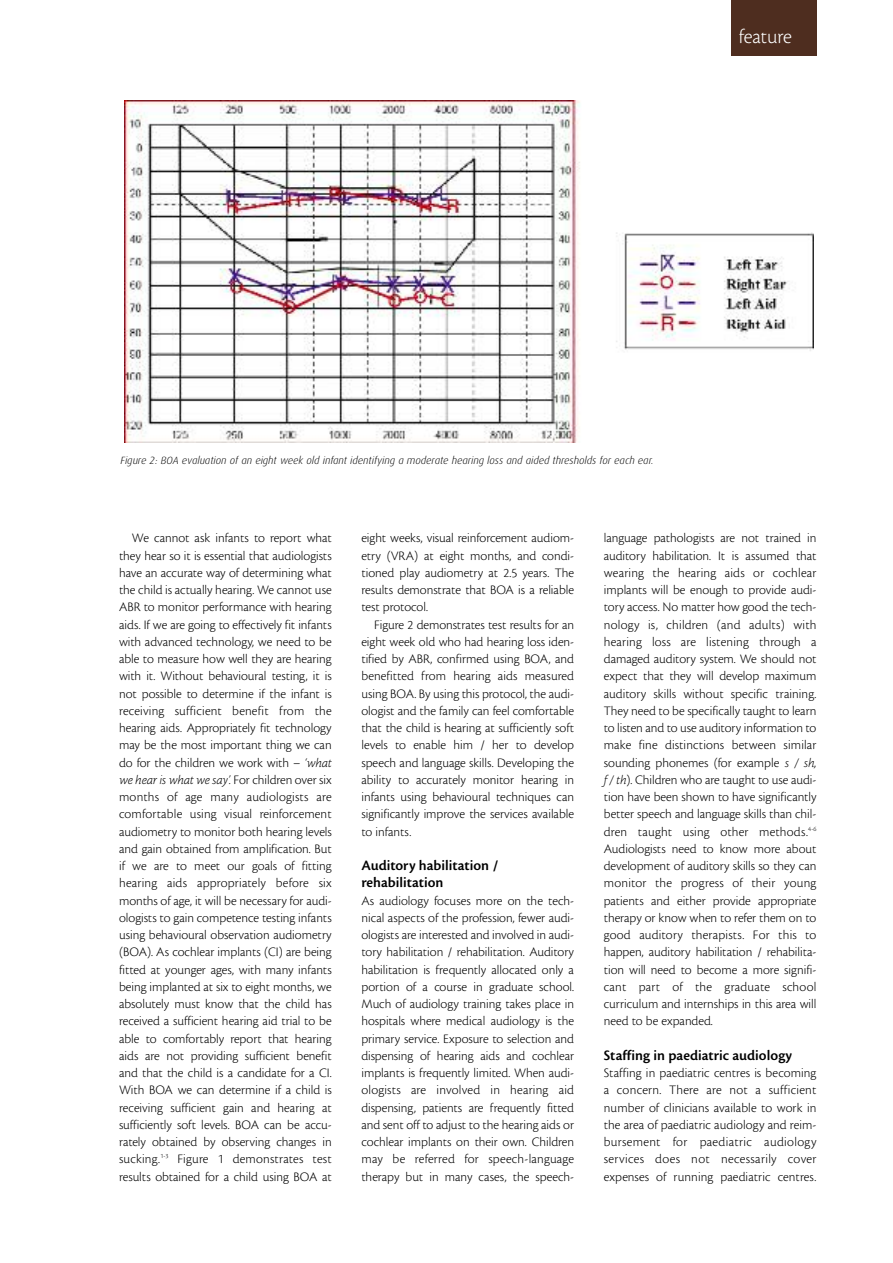
<style>
.page{position:relative;width:893px;height:1263px;background:#fff}
.page>*{position:absolute;margin:0;border:0;box-sizing:border-box;transform-origin:0 0}
.t1{font:300 21px "Cronos";letter-spacing:-.01em;color:#fff}
.t2{font:600 15px/17.2px "Cronos";color:#000}
.t3{font:300 13.5px/17.2px "Cronos";color:#000;text-align:justify}
.t4{font:italic 300 10.5px "Dax";color:#000}
.s1{font-style:italic}
</style>
<div class="page">
<div style="left:731px;top:0;width:85px;height:55px;background:#4e2d1f"></div>
<img style="left:124px;top:101px;width:690px;height:341px">
<h1 class="t1" style="left:739px;top:28px;width:55px">feature</h1>
<p class="t4" style="left:121px;top:454px;width:534px">Figure 2: BOA evaluation of an eight week old infant identifying a moderate hearing loss and aided thresholds for each ear.</p>
<p class="t3" style="left:119px;top:530px;width:214px;text-indent:13px">We cannot ask infants to report what they hear so it is essential that audiologists have an accurate way of determining what the child is actually hearing. We cannot use ABR to monitor performance with hearing aids. If we are going to effectively fit infants with advanced technology, we need to be able to measure how well they are hearing with it. Without behavioural testing, it is not possible to determine if the infant is receiving sufficient benefit from the hearing aids. Appropriately fit technology may be the most important thing we can do for the children we work with – <span class="s1">‘what we hear is what we say’.</span> For children over six months of age many audiologists are comfortable using visual reinforcement audiometry to monitor both hearing levels and gain obtained from amplification. But if we are to meet our goals of fitting hearing aids appropriately before six months of age, it will be necessary for audi&shy;ologists to gain competence testing infants using behavioural observation audiometry (BOA). As cochlear implants (CI) are being fitted at younger ages, with many infants being implanted at six to eight months, we absolutely must know that the child has received a sufficient hearing aid trial to be able to comfortably report that hearing aids are not providing sufficient benefit and that the child is a candidate for a CI.<br>With BOA we can determine if a child is receiving sufficient gain and hearing at sufficiently soft levels. BOA can be accu&shy;rately obtained by observing changes in sucking.<sup>1-3</sup> Figure 1 demonstrates test results obtained for a child using BOA at</p>
<p class="t3" style="left:361px;top:530px;width:214px">eight weeks, visual reinforcement audiom&shy;etry (VRA) at eight months, and condi&shy;tioned play audiometry at 2.5 years. The results demonstrate that BOA is a reliable test protocol.</p>
<p class="t3" style="left:361px;top:617px;width:214px;text-indent:13px">Figure 2 demonstrates test results for an eight week old who had hearing loss iden&shy;tified by ABR, confirmed using BOA, and benefitted from hearing aids measured using BOA. By using this protocol, the audi&shy;ologist and the family can feel comfortable that the child is hearing at sufficiently soft levels to enable him / her to develop speech and language skills. Developing the ability to accurately monitor hearing in infants using behavioural techniques can significantly improve the services available to infants.</p>
<p class="t2" style="left:361px;top:858px;width:138px">Auditory habilitation / rehabilitation</p>
<p class="t3" style="left:361px;top:893px;width:214px">As audiology focuses more on the tech&shy;nical aspects of the profession, fewer audi&shy;ologists are interested and involved in audi&shy;tory habilitation / rehabilitation. Auditory habilitation is frequently allocated only a portion of a course in graduate school.<br>Much of audiology training takes place in hospitals where medical audiology is the primary service. Exposure to selection and dispensing of hearing aids and cochlear implants is frequently limited. When audi&shy;ologists are involved in hearing aid dispensing, patients are frequently fitted and sent off to adjust to the hearing aids or cochlear implants on their own. Children may be referred for speech-language therapy but in many cases, the speech-</p>
<p class="t3" style="left:604px;top:530px;width:214px">language pathologists are not trained in auditory habilitation. It is assumed that wearing the hearing aids or cochlear implants will be enough to provide audi&shy;tory access. No matter how good the tech&shy;nology is, children (and adults) with hearing loss are listening through a damaged auditory system. We should not expect that they will develop maximum auditory skills without specific training.<br>They need to be specifically taught to learn to listen and to use auditory information to make fine distinctions between similar sounding phonemes (for example <span class="s1">s / sh, f / th</span>). Children who are taught to use audi&shy;tion have been shown to have significantly better speech and language skills than chil&shy;dren taught using other methods.<sup>4-6<br></sup>Audiologists need to know more about development of auditory skills so they can monitor the progress of their young patients and either provide appropriate therapy or know when to refer them on to good auditory therapists. For this to happen, auditory habilitation / rehabilita&shy;tion will need to become a more signifi&shy;cant part of the graduate school curriculum and internships in this area will need to be expanded.</p>
<p class="t2" style="left:604px;top:1048px;width:190px">Staffing in paediatric audiology</p>
<p class="t3" style="left:604px;top:1065px;width:214px">Staffing in paediatric centres is becoming a concern. There are not a sufficient number of clinicians available to work in the area of paediatric audiology and reim&shy;bursement for paediatric audiology services does not necessarily cover expenses of running paediatric centres.</p>
</div>
